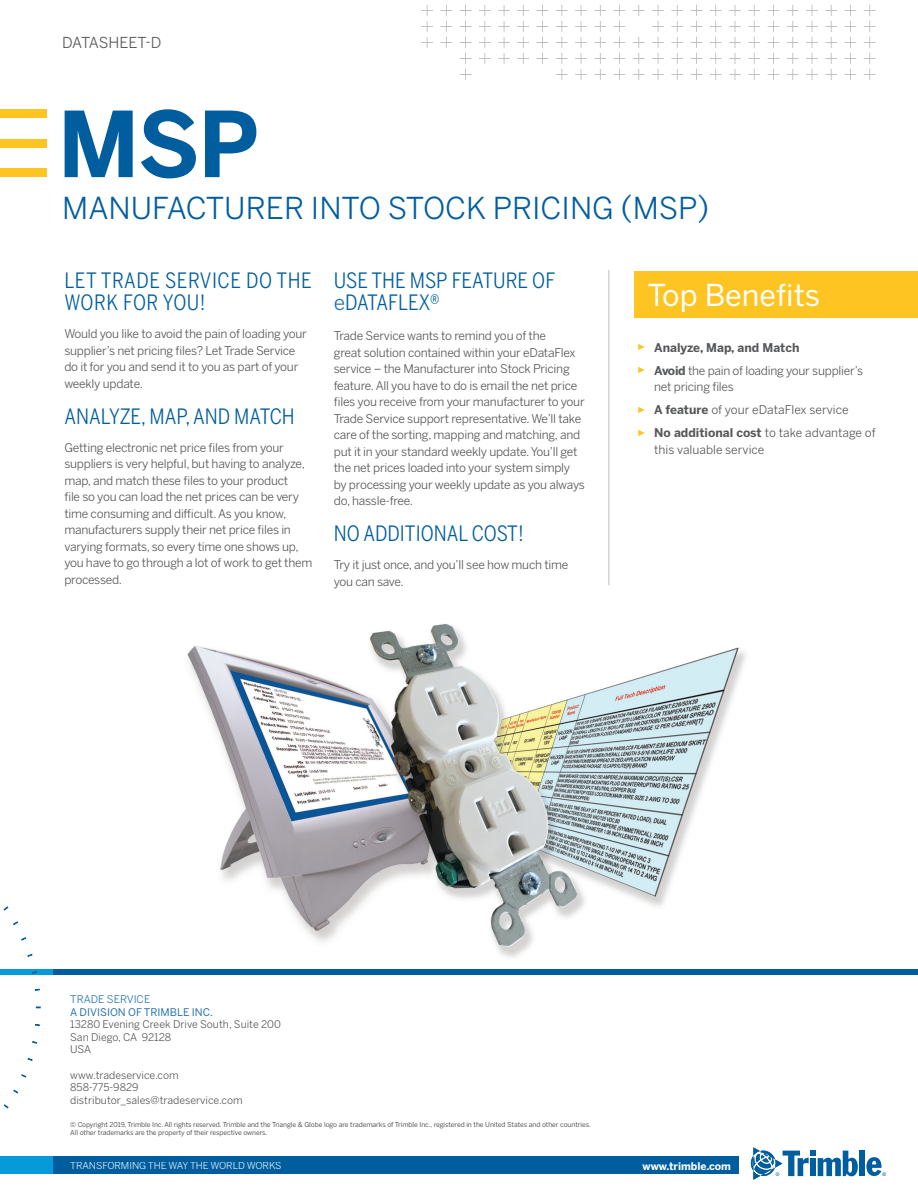
<style>
.page{position:relative;width:918px;height:1188px;background:#fff}
.page>*{position:absolute;margin:0;border:0;box-sizing:border-box;transform-origin:0 0}
.BlueMain{font:700 90px "Benton Sans";color:#005e9e}
.nz-main-subhad{font:30px "Benton Sans";color:#005e9e}
.nz-top-benefits-head{font:30px "Benton Sans";color:#fff}
.Header1_caps-reduced{font:21px "Benton Sans Condensed";color:#005e9e}
.Header1_caps-reduced-2{font:21px/22.5px "Benton Sans Condensed";letter-spacing:.025em;color:#005e9e}
.main_nz16_text{font:21px/22.5px "Benton Sans Condensed";color:#005e9e}
.t1{font:15px "Benton Sans";letter-spacing:-.01em;color:#57585a}
.main_nz16_text-2{font:12px/16.5px "Benton Sans";letter-spacing:-.02em;color:#57585a}
.main_nz16_text-3{font:12px/16.5px "Benton Sans";color:#57585a}
.t2{font:700 12px "Benton Sans";color:#57585a}
.t3{font:10.5px/12.6px "Benton Sans";color:#57585a}
.t4{font:10.5px "Benton Sans";color:#2572ac}
.t5{font:700 10.5px "Benton Sans";color:#fff}
.t6{font:10.5px "Benton Sans";color:#2572ac}
.t7{font:9.75px "Benton Sans";letter-spacing:-.01em;color:#fff}
.t8{font:6.75px/8.2px "Benton Sans";letter-spacing:-.01em;color:#57585a}
.s1{font-family:"Benton Sans";color:#2572ac}
.s2{font-family:"Arial";font-weight:400;font-size:9px;color:#fec422}
.s3{font-family:"Arial";font-size:9px;color:#fec422}
.s4{font-weight:700}
</style>
<div class="page">
<svg style="left:421px;top:5px;width:455px;height:75px"></svg>
<div style="left:0;top:110px;width:47px;height:8px;background:#fec422"></div>
<div style="left:0;top:139px;width:47px;height:8px;background:#fec422"></div>
<div style="left:0;top:168px;width:47px;height:8px;background:#fec422"></div>
<div style="left:859px;top:1151px;width:6px;height:25px;background:#005e9e"></div>
<svg style="left:751px;top:1147px;width:107px;height:33px"></svg>
<svg style="left:866px;top:1157px;width:20px;height:19px"></svg>
<div style="left:0;top:1157px;width:736px;height:17px;background:#069ad9"></div>
<div style="left:53px;top:1157px;width:685px;height:17px;background:#005e9e"></div>
<div style="left:0;top:969px;width:72px;height:6px;background:#069ad9"></div>
<div style="left:53px;top:969px;width:865px;height:6px;background:#005e9e"></div>
<div style="left:634px;top:271px;width:284px;height:47px;background:#fec422"></div>
<hr style="left:608px;top:270px;width:2px;height:315px;background:#d4d3d3">
<svg style="left:32px;top:1041px;width:5px;height:3px"></svg>
<svg style="left:27px;top:1058px;width:6px;height:3px"></svg>
<svg style="left:21px;top:1074px;width:6px;height:4px"></svg>
<svg style="left:13px;top:1089px;width:6px;height:5px"></svg>
<svg style="left:4px;top:1104px;width:5px;height:5px"></svg>
<svg style="left:3px;top:906px;width:6px;height:5px"></svg>
<svg style="left:13px;top:921px;width:5px;height:4px"></svg>
<svg style="left:21px;top:937px;width:5px;height:4px"></svg>
<svg style="left:27px;top:954px;width:6px;height:3px"></svg>
<svg style="left:35px;top:988px;width:5px;height:3px"></svg>
<img style="left:187px;top:623px;width:559px;height:334px">
<p class="t1" style="left:62px;top:34px;width:101px">DATASHEET-D</p>
<p class="BlueMain" style="left:58px;top:88px;width:203px">MSP</p>
<p class="nz-main-subhad" style="left:62px;top:191px;width:648px">MANUFACTURER INTO STOCK PRICING (MSP)</p>
<p class="Header1_caps-reduced-2" style="left:64px;top:269px;width:249px">LET TRADE SERVICE DO THE<br>WORK FOR YOU!</p>
<p class="main_nz16_text-2" style="left:64px;top:326px;width:244px">Would you like to avoid the pain of loading your supplier’s net pricing files? Let Trade Service do it for you and send it to you as part of your weekly update.</p>
<p class="Header1_caps-reduced" style="left:64px;top:404px;width:232px">ANALYZE, MAP, AND MATCH</p>
<p class="main_nz16_text-2" style="left:64px;top:439px;width:250px">Getting electronic net price files from your suppliers is very helpful, but having to analyze, map, and match these files to your product<br>file so you can load the net prices can be very time consuming and difficult. As you know, manufacturers supply their net price files in varying formats, so every time one shows up, you have to go through a lot of work to get them processed.</p>
<p class="main_nz16_text" style="left:334px;top:269px;width:223px">USE THE MSP FEATURE OF <span class="s1">e</span>DATAFLEX®</p>
<p class="main_nz16_text-2" style="left:334px;top:327px;width:253px">Trade Service wants to remind you of the<br>great solution contained within your eDataFlex service – the Manufacturer into Stock Pricing feature. All you have to do is email the net price files you receive from your manufacturer to your Trade Service support representative. We’ll take care of the sorting, mapping and matching, and put it in your standard weekly update. You’ll get the net prices loaded into your system simply by processing your weekly update as you always do, hassle-free.</p>
<p class="Header1_caps-reduced" style="left:334px;top:521px;width:191px">NO ADDITIONAL COST!</p>
<p class="main_nz16_text-2" style="left:334px;top:557px;width:236px">Try it just once, and you’ll see how much time you can save.</p>
<p class="nz-top-benefits-head" style="left:648px;top:277px;width:174px">Top Benefits</p>
<p class="t2" style="left:637px;top:340px;width:164px"><span class="s2">►</span> Analyze, Map, and Match</p>
<p class="main_nz16_text-2" style="left:654px;top:362px;width:210px;text-indent:-17px"><span class="s3">►</span> <span class="s4">Avoid</span> the pain of loading your supplier’s net pricing files</p>
<p class="main_nz16_text-3" style="left:637px;top:402px;width:213px"><span class="s3">►</span> <span class="s4">A feature</span> of your eDataFlex service</p>
<p class="main_nz16_text-3" style="left:654px;top:424px;width:223px;text-indent:-17px"><span class="s3">►</span> <span class="s4">No additional cost</span> to take advantage of this valuable service</p>
<p class="t6" style="left:70px;top:993px;width:82px">TRADE SERVICE</p>
<p class="t4" style="left:70px;top:1005px;width:144px">A DIVISION OF TRIMBLE INC.</p>
<p class="t3" style="left:70px;top:1018px;width:212px">13280 Evening Creek Drive South, Suite 200<br>San Diego, CA 92128<br>USA</p>
<p class="t3" style="left:70px;top:1068px;width:174px">www.tradeservice.com<br>858-775-9829 distributor_sales@tradeservice.com</p>
<p class="t8" style="left:70px;top:1120px;width:522px">© Copyright 2019, Trimble Inc. All rights reserved. Trimble and the Triangle &amp; Globe logo are trademarks of Trimble Inc., registered in the United States and other countries.<br>All other trademarks are the property of their respective owners.</p>
<p class="t7" style="left:70px;top:1160px;width:213px">TRANSFORMING THE WAY THE WORLD WORKS</p>
<p class="t5" style="left:643px;top:1159px;width:90px">www.trimble.com</p>
</div>
